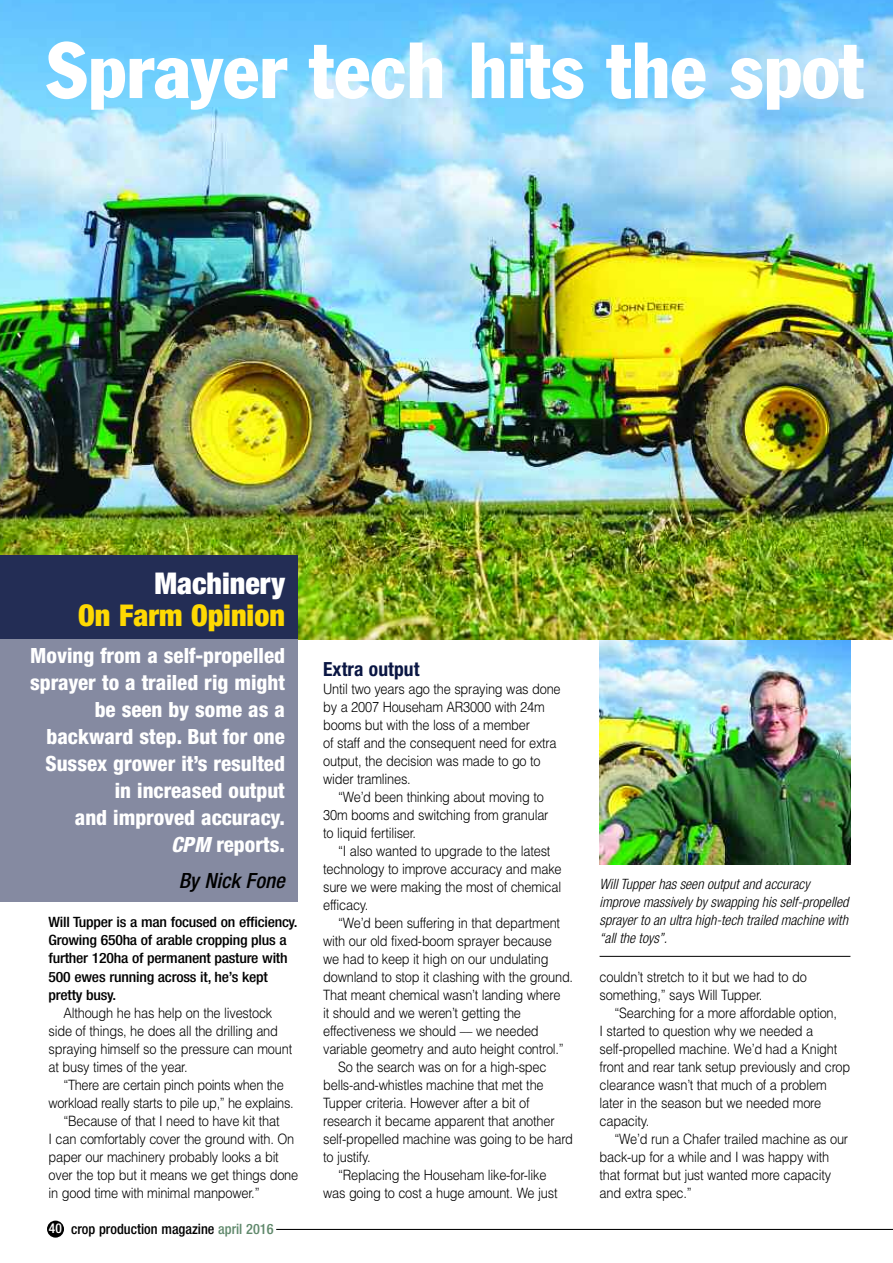
<style>
.page{position:relative;width:893px;height:1263px;background:#fff}
.page>*{position:absolute;margin:0;border:0;box-sizing:border-box;transform-origin:0 0}
.t1{font:condensed 78px "Franklin Gothic";color:#fff}
.t2{font:900 condensed 30px "Helvetica Neue";color:#ffd902}
.t3{font:900 condensed 30px "Helvetica Neue";color:#fff}
.t4{font:800 condensed 21px/27px "Helvetica Neue";color:#fff;text-align:right}
.t5{font:italic 500 condensed 21px "Helvetica Neue";color:#000}
.t6{font:700 condensed 19.5px "Helvetica Neue";letter-spacing:.005em;color:#0a1643}
.t7{font:300 14.25px/18px "Helvetica";letter-spacing:-.015em;color:#000;scale:.9 1}
.t8{font:500 condensed 14.25px/18px "Helvetica Neue";letter-spacing:-.015em;color:#000;scale:1.1 1}
.t9{font:italic 300 condensed 14.25px/18px "Helvetica Neue";color:#000}
.t10{font:500 condensed 14.25px "Helvetica Neue";letter-spacing:-.015em;color:#000}
.s1{font-style:italic}
.s2{font-size:13.5px;color:#fff}
.s3{color:#60896c}
</style>
<div class="page">
<img style="left:600px;top:639px;width:250px;height:226px">
<img style="left:0;top:0;width:893px;height:639px">
<div style="left:0;top:637px;width:298px;height:265px;background:#858aa1"></div>
<div style="left:0;top:556px;width:298px;height:83px;background:#232d55"></div>
<hr style="left:600px;top:956px;width:250px;height:1px;background:#000">
<div style="left:47px;top:1220px;width:17px;height:17px;background:#000;border-radius:50%"></div>
<hr style="left:276px;top:1229px;width:617px;height:1px;background:#000">
<h1 class="t1" style="left:47px;top:43px;width:819px">Sprayer tech hits the spot</h1>
<h2 class="t3" style="left:154px;top:573px;width:132px">Machinery</h2>
<h2 class="t2" style="left:78px;top:604px;width:208px">On Farm Opinion</h2>
<h3 class="t4" style="left:30px;top:644px;width:256px">Moving from a self-propelled sprayer to a trailed rig might be seen by some as a backward step. But for one<br>Sussex grower it’s resulted in increased output<br>and improved accuracy.<br><span class="s1">CPM</span> reports.</h3>
<h3 class="t5" style="left:179px;top:872px;width:108px">By Nick Fone</h3>
<p class="t8" style="left:49px;top:915px;width:228px">Will Tupper is a man focused on efficiency.<br>Growing 650ha of arable cropping plus a further 120ha of permanent pasture with 500 ewes running across it, he’s kept pretty busy.</p>
<p class="t7" style="left:49px;top:1003px;width:272px;text-indent:15px">Although he has help on the livestock side of things, he does all the drilling and spraying himself so the pressure can mount at busy times of the year.</p>
<p class="t7" style="left:63px;top:1075px;width:246px">“There are certain pinch points when the</p>
<p class="t7" style="left:49px;top:1093px;width:274px">workload really starts to pile up,” he explains.</p>
<p class="t7" style="left:63px;top:1111px;width:242px">“Because of that I need to have kit that</p>
<p class="t7" style="left:49px;top:1129px;width:274px">I can comfortably cover the ground with. On</p>
<p class="t7" style="left:49px;top:1147px;width:257px">paper our machinery probably looks a bit</p>
<p class="t7" style="left:49px;top:1165px;width:279px">over the top but it means we get things done</p>
<p class="t7" style="left:49px;top:1183px;width:236px">in good time with minimal manpower.”</p>
<p class="t10" style="left:49px;top:1224px;width:226px"><span class="s2">40</span> crop production magazine <span class="s3">april 2016</span></p>
<h3 class="t6" style="left:323px;top:662px;width:98px">Extra output</h3>
<p class="t7" style="left:323px;top:680px;width:265px">Until two years ago the spraying was done by a 2007 Househam AR3000 with 24m booms but with the loss of a member<br>of staff and the consequent need for extra output, the decision was made to go to wider tramlines.</p>
<p class="t7" style="left:323px;top:788px;width:252px;text-indent:15px">“We’d been thinking about moving to<br>30m booms and switching from granular to liquid fertiliser.</p>
<p class="t7" style="left:323px;top:842px;width:266px;text-indent:15px">“I also wanted to upgrade to the latest technology to improve accuracy and make sure we were making the most of chemical efficacy.</p>
<p class="t7" style="left:338px;top:914px;width:248px">“We’d been suffering in that department</p>
<p class="t7" style="left:323px;top:932px;width:256px">with our old fixed-boom sprayer because</p>
<p class="t7" style="left:323px;top:950px;width:252px">we had to keep it high on our undulating</p>
<p class="t7" style="left:323px;top:968px;width:279px">downland to stop it clashing with the ground.</p>
<p class="t7" style="left:323px;top:986px;width:265px">That meant chemical wasn’t landing where</p>
<p class="t7" style="left:323px;top:1004px;width:221px">it should and we weren’t getting the</p>
<p class="t7" style="left:323px;top:1022px;width:241px">effectiveness we should –– we needed</p>
<p class="t7" style="left:323px;top:1040px;width:269px">variable geometry and auto height control.”</p>
<p class="t7" style="left:338px;top:1058px;width:233px">So the search was on for a high-spec</p>
<p class="t7" style="left:323px;top:1076px;width:247px">bells-and-whistles machine that met the</p>
<p class="t7" style="left:323px;top:1094px;width:231px">Tupper criteria. However after a bit of</p>
<p class="t7" style="left:323px;top:1112px;width:259px">research it became apparent that another</p>
<p class="t7" style="left:323px;top:1130px;width:279px">self-propelled machine was going to be hard</p>
<p class="t7" style="left:323px;top:1148px;width:54px">to justify.</p>
<p class="t7" style="left:338px;top:1166px;width:233px">“Replacing the Househam like-for-like</p>
<p class="t7" style="left:323px;top:1184px;width:262px">was going to cost a huge amount. We just</p>
<p class="t9" style="left:600px;top:876px;width:251px">Will Tupper has seen output and accuracy improve massively by swapping his self-propelled sprayer to an ultra high-tech trailed machine with “all the toys”.</p>
<p class="t7" style="left:600px;top:968px;width:232px">couldn’t stretch to it but we had to do something,” says Will Tupper.</p>
<p class="t7" style="left:600px;top:1004px;width:280px;text-indent:15px">“Searching for a more affordable option,<br>I started to question why we needed a self-propelled machine. We’d had a Knight front and rear tank setup previously and crop clearance wasn’t that much of a problem later in the season but we needed more capacity.</p>
<p class="t7" style="left:600px;top:1130px;width:278px;text-indent:15px">“We’d run a Chafer trailed machine as our back-up for a while and I was happy with that format but just wanted more capacity and extra spec.”</p>
</div>
